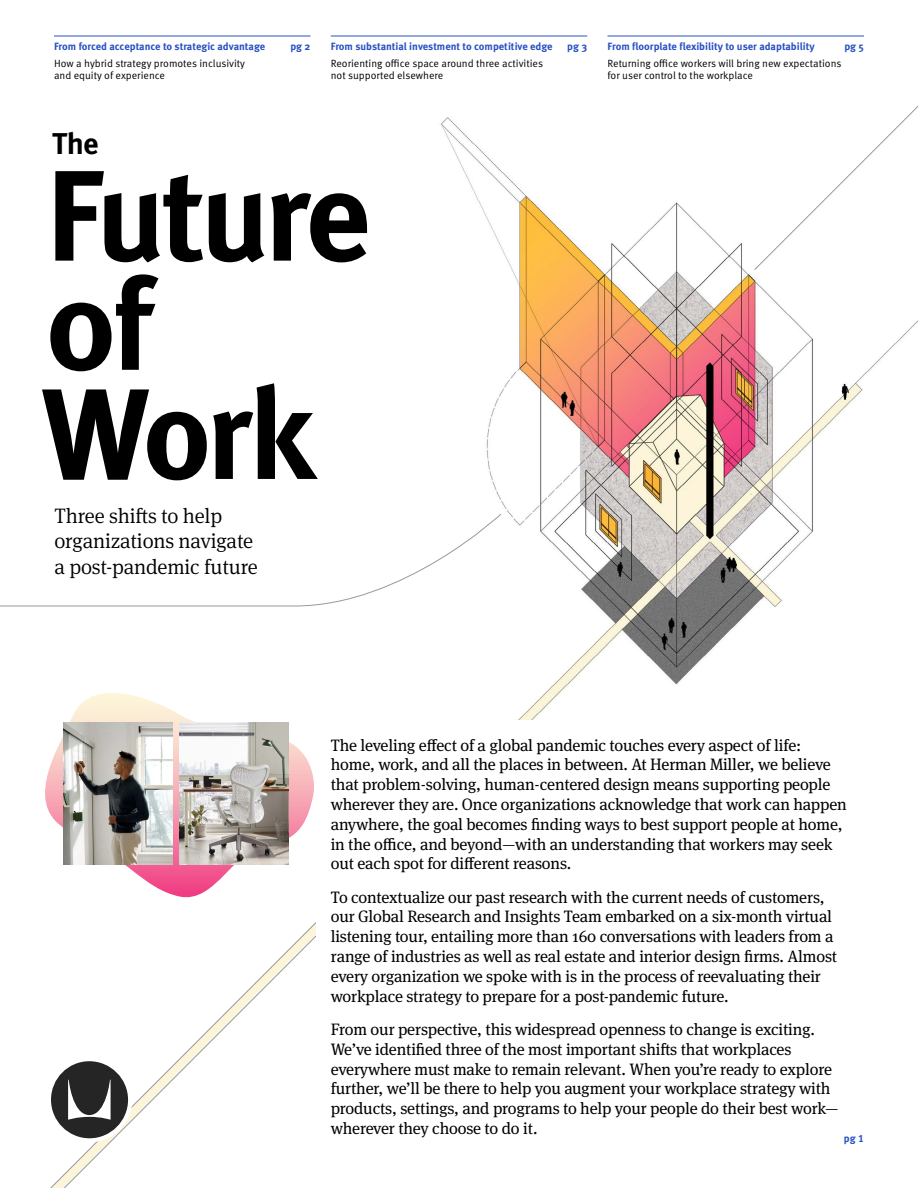
<style>
.page{position:relative;width:918px;height:1188px;background:#fff}
.page>*{position:absolute;margin:0;border:0;box-sizing:border-box;transform-origin:0 0}
.t1{font:700 128.7px/109.2px "Meta OT";letter-spacing:-.045em;color:#000}
.t2{font:700 30px "Meta OT";color:#000}
.t3{font:300 21px/25.5px "Meta Serif OT";letter-spacing:-.01em;color:#000}
.t4{font:16.5px/19.8px "Meta Serif OT";letter-spacing:-.01em;color:#000}
.t5{font:10.5px/12.6px "Meta OT Norm";color:#000}
.t6{font:700 10.5px "Meta OT";color:#2850c3}
</style>
<div class="page">
<svg style="left:50px;top:922px;width:266px;height:266px"></svg>
<img style="left:54px;top:35px;width:864px;height:685px">
<div style="left:0;top:618px;width:344px;height:264px;background:#fff"></div>
<hr style="left:54px;top:36px;width:256px;height:1px;background:#2850c3">
<hr style="left:331px;top:36px;width:256px;height:1px;background:#2850c3">
<hr style="left:608px;top:36px;width:256px;height:1px;background:#2850c3">
<div style="left:47px;top:1057px;width:85px;height:85px;background:#fff;border-radius:50%"></div>
<svg style="left:51px;top:1061px;width:77px;height:77px"></svg>
<svg style="left:0;top:513px;width:502px;height:94px"></svg>
<svg style="left:754px;top:90px;width:164px;height:181px"></svg>
<svg style="left:45px;top:693px;width:269px;height:205px"></svg>
<img style="left:63px;top:723px;width:110px;height:142px">
<img style="left:179px;top:723px;width:110px;height:142px">
<p class="t6" style="left:54px;top:40px;width:213px">From forced acceptance to strategic advantage</p>
<p class="t6" style="left:290px;top:40px;width:22px">pg 2</p>
<p class="t5" style="left:54px;top:57px;width:193px">How a hybrid strategy promotes inclusivity and equity of experience</p>
<h2 class="t2" style="left:52px;top:124px;width:48px">The</h2>
<p class="t6" style="left:331px;top:40px;width:223px">From substantial investment to competitive edge</p>
<p class="t6" style="left:567px;top:40px;width:21px">pg 3</p>
<p class="t5" style="left:331px;top:57px;width:214px">Reorienting office space around three activities not supported elsewhere</p>
<h1 class="t1" style="left:41px;top:163px;width:331px">Future<br>0f<br>Work</h1>
<p class="t3" style="left:55px;top:503px;width:205px">Three shifts to help organizations navigate a post-pandemic future</p>
<p class="t6" style="left:607px;top:40px;width:209px">From floorplate flexibility to user adaptability</p>
<p class="t6" style="left:844px;top:40px;width:21px">pg 5</p>
<p class="t5" style="left:607px;top:57px;width:236px">Returning office workers will bring new expectations for user control to the workplace</p>
<p class="t4" style="left:331px;top:735px;width:518px">The leveling effect of a global pandemic touches every aspect of life: home, work, and all the places in between. At Herman Miller, we believe that problem-solving, human-centered design means supporting people wherever they are. Once organizations acknowledge that work can happen anywhere, the goal becomes finding ways to best support people at home, in the office, and beyond—with an understanding that workers may seek out each spot for different reasons.</p>
<p class="t4" style="left:331px;top:887px;width:508px">To contextualize our past research with the current needs of customers, our Global Research and Insights Team embarked on a six-month virtual listening tour, entailing more than 160 conversations with leaders from a range of industries as well as real estate and interior design firms. Almost every organization we spoke with is in the process of reevaluating their workplace strategy to prepare for a post-pandemic future.</p>
<p class="t4" style="left:331px;top:1020px;width:509px">From our perspective, this widespread openness to change is exciting.<br>We’ve identified three of the most important shifts that workplaces everywhere must make to remain relevant. When you’re ready to explore further, we’ll be there to help you augment your workplace strategy with products, settings, and programs to help your people do their best work— wherever they choose to do it.</p>
<p class="t6" style="left:844px;top:1132px;width:22px">pg 1</p>
</div>
